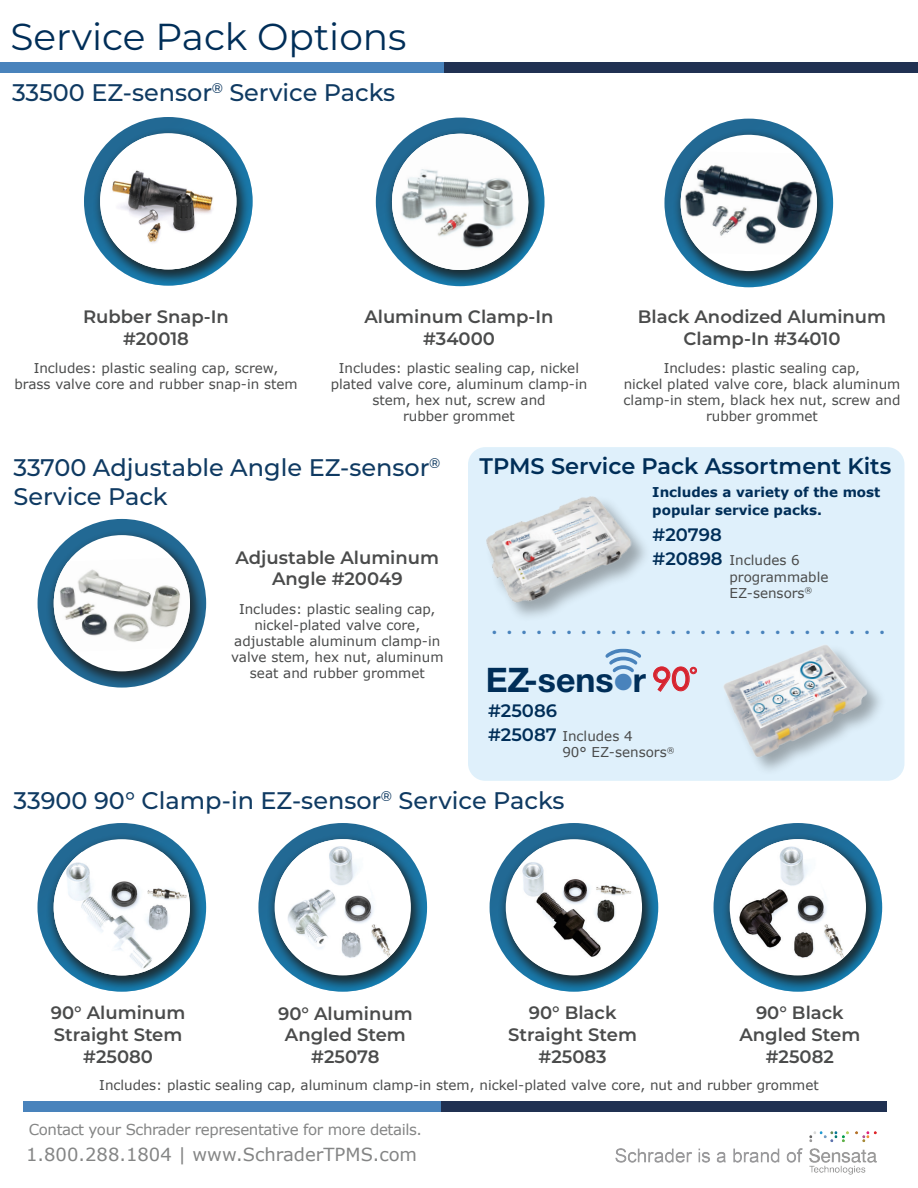
<style>
.page{position:relative;width:918px;height:1188px;background:#fff}
.page>*{position:absolute;margin:0;border:0;box-sizing:border-box;transform-origin:0 0}
.t1{font:37.5px "Montserrat";color:#002e58}
.t2{font:700 33.9px "Helvetica Neue";color:#002e58}
.t3{font:500 24px/28.8px "Montserrat";color:#0f3a62}
.t4{font:600 22.5px "Montserrat";color:#002e58}
.t5{font:600 18px/21.6px "Montserrat";color:#4a4b4b;text-align:center}
.t6{font:18px "Verdana";color:#848585}
.t7{font:700 18px "Montserrat";color:#4983bc}
.t8{font:600 18px/24px "Montserrat";color:#002e58}
.t9{font:15px "Verdana";letter-spacing:-.025em;color:#848585}
.t10{font:13.5px/16.2px "Verdana";color:#4a4b4b;text-align:center}
.t11{font:700 13.5px/18px "Verdana";color:#002e58}
.s1{font-family:"Tw Cen";font-weight:400;font-size:36px;color:#d7242f}
</style>
<div class="page">
<div style="left:23px;top:1101px;width:418px;height:11px;background:#4983bc"></div>
<div style="left:441px;top:1101px;width:445px;height:11px;background:#203152"></div>
<img style="left:615px;top:1131px;width:262px;height:44px">
<svg style="left:38px;top:823px;width:168px;height:169px"></svg>
<div style="left:46px;top:833px;width:158px;height:159px;background:#1c1c1a;opacity:.8"></div>
<div style="left:54px;top:839px;width:136px;height:136px;background:#fff;border-radius:50%"></div>
<img style="left:54px;top:852px;width:136px;height:123px">
<svg style="left:258px;top:823px;width:169px;height:169px"></svg>
<div style="left:267px;top:833px;width:158px;height:159px;background:#1c1c1a;opacity:.8"></div>
<div style="left:275px;top:839px;width:136px;height:136px;background:#fff;border-radius:50%"></div>
<img style="left:279px;top:839px;width:122px;height:126px">
<svg style="left:490px;top:823px;width:168px;height:169px"></svg>
<div style="left:498px;top:833px;width:158px;height:159px;background:#1c1c1a;opacity:.8"></div>
<div style="left:506px;top:839px;width:136px;height:136px;background:#fff;border-radius:50%"></div>
<img style="left:513px;top:848px;width:123px;height:123px">
<svg style="left:714px;top:823px;width:168px;height:169px"></svg>
<div style="left:722px;top:833px;width:158px;height:159px;background:#1c1c1a;opacity:.8"></div>
<div style="left:730px;top:839px;width:136px;height:136px;background:#fff;border-radius:50%"></div>
<img style="left:731px;top:839px;width:123px;height:126px">
<svg style="left:84px;top:117px;width:169px;height:169px"></svg>
<div style="left:92px;top:127px;width:159px;height:159px;background:#1c1c1a;opacity:.8"></div>
<img style="left:100px;top:136px;width:136px;height:133px">
<div style="left:376px;top:118px;width:168px;height:168px;background:#216a95;border-radius:50%"></div>
<div style="left:384px;top:128px;width:159px;height:159px;background:#1c1c1a;opacity:.8"></div>
<svg style="left:387px;top:129px;width:146px;height:5px"></svg>
<img style="left:387px;top:134px;width:146px;height:141px">
<svg style="left:664px;top:119px;width:169px;height:168px"></svg>
<div style="left:673px;top:129px;width:158px;height:159px;background:#1c1c1a;opacity:.8"></div>
<svg style="left:680px;top:134px;width:138px;height:138px"></svg>
<img style="left:680px;top:152px;width:137px;height:103px">
<div style="left:38px;top:519px;width:168px;height:169px;background:#226994;border-radius:50%"></div>
<div style="left:46px;top:529px;width:158px;height:159px;background:#1c1c1a;opacity:.8"></div>
<div style="left:54px;top:535px;width:136px;height:136px;background:#fff;border-radius:50%"></div>
<img style="left:54px;top:558px;width:136px;height:94px">
<div style="left:0;top:62px;width:444px;height:11px;background:#4983bc"></div>
<div style="left:444px;top:62px;width:474px;height:11px;background:#203152"></div>
<div style="left:468px;top:447px;width:436px;height:334px;background:#dff0fb;border-radius:17px"></div>
<div style="left:485px;top:495px;width:166px;height:127px;background:#1c1c1a;opacity:.35"></div>
<img style="left:485px;top:495px;width:162px;height:112px">
<img style="left:723px;top:645px;width:156px;height:123px">
<svg style="left:605px;top:649px;width:36px;height:24px"></svg>
<p class="t1" style="left:10px;top:11px;width:398px">Service Pack Options</p>
<p class="t3" style="left:12px;top:77px;width:385px">33500 EZ-sensor<sup>®</sup> Service Packs</p>
<p class="t5" style="left:83px;top:305px;width:147px">Rubber Snap-In #20018</p>
<p class="t10" style="left:14px;top:360px;width:285px">Includes: plastic sealing cap, screw, brass valve core and rubber snap-in stem</p>
<p class="t5" style="left:364px;top:305px;width:191px">Aluminum Clamp-In #34000</p>
<p class="t10" style="left:331px;top:360px;width:258px">Includes: plastic sealing cap, nickel plated valve core, aluminum clamp-in stem, hex nut, screw and<br>rubber grommet</p>
<p class="t5" style="left:638px;top:305px;width:250px">Black Anodized Aluminum<br>Clamp-In #34010</p>
<p class="t10" style="left:624px;top:360px;width:278px">Includes: plastic sealing cap,<br>nickel plated valve core, black aluminum clamp-in stem, black hex nut, screw and rubber grommet</p>
<p class="t3" style="left:14px;top:452px;width:428px">33700 Adjustable Angle EZ-sensor<sup>®<br></sup>Service Pack</p>
<p class="t5" style="left:236px;top:546px;width:205px">Adjustable Aluminum<br>Angle #20049</p>
<p class="t10" style="left:231px;top:601px;width:214px">Includes: plastic sealing cap, nickel-plated valve core, adjustable aluminum clamp-in valve stem, hex nut, aluminum seat and rubber grommet</p>
<p class="t4" style="left:480px;top:450px;width:413px">TPMS Service Pack Assortment Kits</p>
<p class="t11" style="left:652px;top:484px;width:230px">Includes a variety of the most popular service packs.</p>
<p class="t8" style="left:653px;top:522px;width:71px">#20798</p>
<p class="t8" style="left:653px;top:546px;width:72px">#20898</p>
<p class="t10" style="left:729px;top:553px;width:100px;text-align:left">Includes 6 programmable</p>
<p class="t10" style="left:729px;top:585px;width:85px">EZ-sensors<sup>®</sup></p>
<p class="t7" style="left:492px;top:614px;width:394px">. . . . . . . . . . . . . . . . . . . . . . . . . . .</p>
<p class="t2" style="left:486px;top:653px;width:215px">EZ-sens r <span class="s1">90˚</span></p>
<p class="t8" style="left:488px;top:698px;width:70px">#25086 #25087</p>
<p class="t10" style="left:562px;top:728px;width:114px;text-align:left">Includes 4<br>90° EZ-sensors<sup>®</sup></p>
<p class="t3" style="left:14px;top:785px;width:552px">33900 90° Clamp-in EZ-sensor<sup>®</sup> Service Packs</p>
<p class="t5" style="left:51px;top:1001px;width:136px;text-align:left">90° Aluminum<br>Straight Stem</p>
<p class="t5" style="left:83px;top:1045px;width:71px">#25080</p>
<p class="t5" style="left:278px;top:1002px;width:136px">90° Aluminum<br>Angled Stem</p>
<p class="t5" style="left:311px;top:1045px;width:70px">#25078</p>
<p class="t5" style="left:756px;top:1001px;width:89px">90° Black</p>
<p class="t5" style="left:739px;top:1023px;width:122px">Angled Stem</p>
<p class="t5" style="left:766px;top:1045px;width:70px">#25082</p>
<p class="t10" style="left:99px;top:1077px;width:721px">Includes: plastic sealing cap, aluminum clamp-in stem, nickel-plated valve core, nut and rubber grommet</p>
<p class="t5" style="left:529px;top:1001px;width:89px">90° Black</p>
<p class="t5" style="left:508px;top:1023px;width:130px">Straight Stem #25083</p>
<p class="t9" style="left:29px;top:1120px;width:395px">Contact your Schrader representative for more details.</p>
<p class="t6" style="left:26px;top:1143px;width:392px">1.800.288.1804 | www.SchraderTPMS.com</p>
</div>
